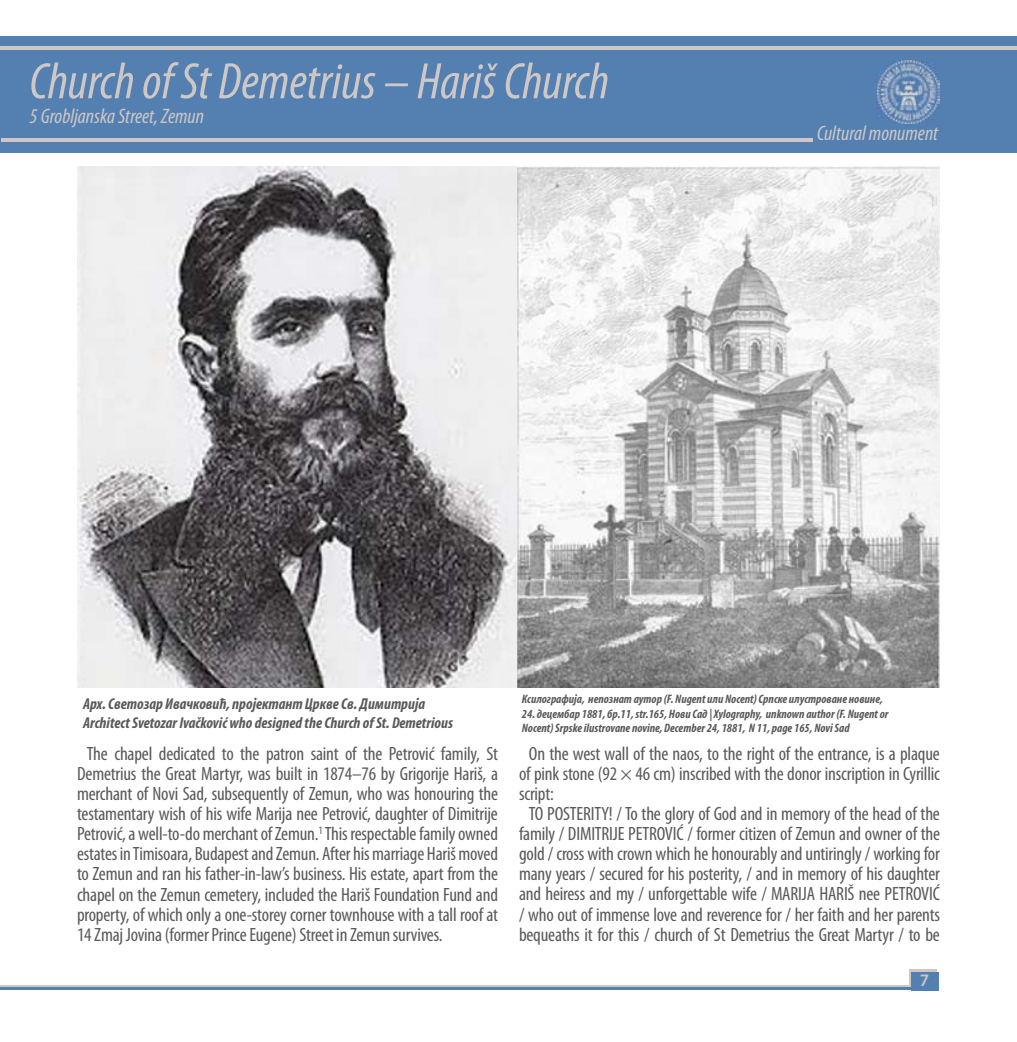
<style>
.page{position:relative;width:1017px;height:1042px;background:#fff}
.page>*{position:absolute;margin:0;border:0;box-sizing:border-box;transform-origin:0 0}
.t1{font:italic condensed 51.62px "Myriad Pro";color:#cdc8c5}
.t2{font:italic condensed 21px "Myriad Pro";color:#cdc8c5}
.t3{font:condensed 19.25px/20.1px "Myriad Pro";letter-spacing:-.01em;color:#58595b;text-align:justify}
.t4{font:600 17.5px "Myriad Pro";color:#cdc8c5}
.t5{font:italic 700 condensed 15.75px/18.9px "Myriad Pro";color:#58595b}
.t6{font:italic 700 condensed 12.25px/14.7px "Myriad Pro";color:#58595b}
</style>
<div class="page">
<div style="left:909px;top:969px;width:27px;height:19px;background:#cdc8c5"></div>
<hr style="left:0;top:985px;width:934px;height:3px;background:#cdc8c5">
<div style="left:911px;top:971px;width:28px;height:19px;background:#547fb1"></div>
<hr style="left:0;top:987px;width:914px;height:3px;background:#547fb1">
<div style="left:0;top:36px;width:1017px;height:116px;background:#547fb1"></div>
<hr style="left:0;top:46px;width:1017px;height:4px;background:#cdc8c5">
<img style="left:877px;top:60px;width:63px;height:64px">
<img style="left:77px;top:166px;width:863px;height:522px">
<hr style="left:1px;top:138px;width:812px;height:4px;background:#cdc8c5">
<h1 class="t1" style="left:30px;top:50px;width:581px">Church of St Demetrius – Hariš Church</h1>
<p class="t2" style="left:30px;top:104px;width:176px">5 Grobljanska Street, Zemun</p>
<p class="t2" style="left:817px;top:121px;width:123px">Cultural monument</p>
<p class="t5" style="left:83px;top:694px;width:371px">Арх. Светозар Ивачковић, пројектант Цркве Св. Димитрија<br>Architect Svetozar Ivačković who designed the Church of St. Demetrious</p>
<p class="t6" style="left:522px;top:691px;width:362px">Ксилографија, непознат аутор (F. Nugent или Nocent) Српске илустроване новине,</p>
<p class="t6" style="left:522px;top:706px;width:368px">24. децембар 1881, бр.11, str.165, Нови Сад | Xylography, unknown author (F. Nugent or<br>Nocent) Srpske ilustrovane novine, December 24, 1881, N 11, page 165, Novi Sad</p>
<p class="t3" style="left:77px;top:743px;width:423px;text-indent:10px">The chapel dedicated to the patron saint of the Petrović family, St Demetrius the Great Martyr, was built in 1874–76 by Grigorije Hariš, a merchant of Novi Sad, subsequently of Zemun, who was honouring the testamentary wish of his wife Marija nee Petrović, daughter of Dimitrije Petrović, a well-to-do merchant of Zemun.<sup>1</sup> This respectable family owned estates in Timisoara, Budapest and Zemun. After his marriage Hariš moved to Zemun and ran his father-in-law’s business. His estate, apart from the chapel on the Zemun cemetery, included the Hariš Foundation Fund and property, of which only a one-storey corner townhouse with a tall roof at 14 Zmaj Jovina (former Prince Eugene) Street in Zemun survives.</p>
<p class="t3" style="left:529px;top:743px;width:412px">On the west wall of the naos, to the right of the entrance, is a plaque</p>
<p class="t3" style="left:519px;top:763px;width:423px">of pink stone (92 × 46 cm) inscribed with the donor inscription in Cyrillic</p>
<p class="t3" style="left:519px;top:783px;width:36px">script:</p>
<p class="t3" style="left:529px;top:803px;width:412px">TO POSTERITY! / To the glory of God and in memory of the head of the</p>
<p class="t3" style="left:519px;top:823px;width:423px">family / DIMITRIJE PETROVIĆ / former citizen of Zemun and owner of the</p>
<p class="t3" style="left:519px;top:843px;width:422px">gold / cross with crown which he honourably and untiringly / working for</p>
<p class="t3" style="left:519px;top:863px;width:422px">many years / secured for his posterity, / and in memory of his daughter</p>
<p class="t3" style="left:519px;top:884px;width:422px">and heiress and my / unforgettable wife / MARIJA HARIŠ nee PETROVIĆ</p>
<p class="t3" style="left:519px;top:904px;width:423px">/ who out of immense love and reverence for / her faith and her parents</p>
<p class="t3" style="left:519px;top:924px;width:422px">bequeaths it for this / church of St Demetrius the Great Martyr / to be</p>
<p class="t4" style="left:920px;top:969px;width:11px">7</p>
</div>
